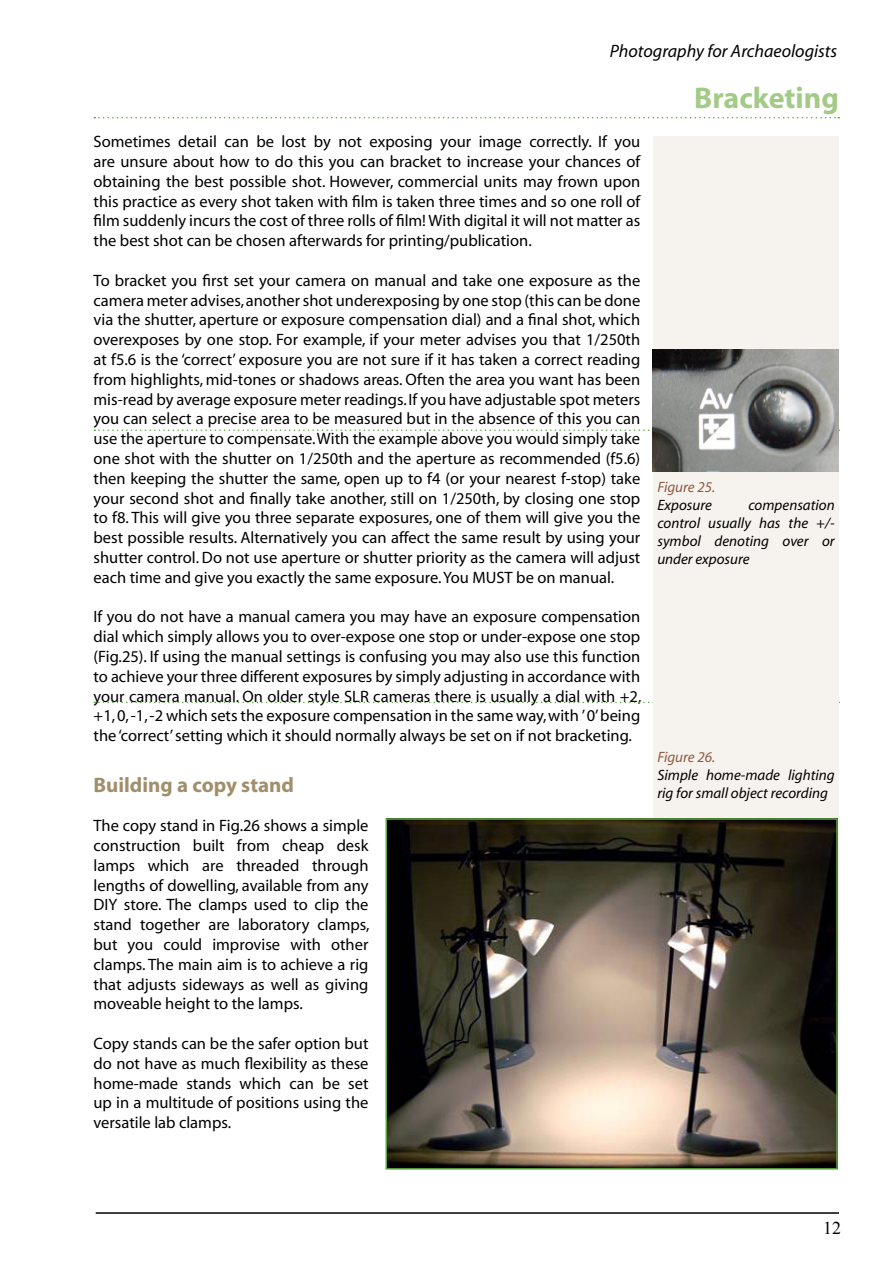
<style>
.page{position:relative;width:893px;height:1263px;background:#fff}
.page>*{position:absolute;margin:0;border:0;box-sizing:border-box;transform-origin:0 0}
.t1{font:700 30px "Myriad";color:#a3cb87}
.t2{font:700 21px "Myriad";color:#a18f6c}
.t3{font:italic 18px "Myriad";color:#000}
.t4{font:18px "Times New Roman";color:#000}
.t5{font:16.5px/19.8px "Myriad";color:#000;text-align:justify}
.t6{font:italic 15px/18px "Myriad";color:#000;text-align:justify}
.t7{font:italic 15px "Myriad";color:#8f5a43}
</style>
<div class="page">
<hr style="left:96px;top:1212px;width:743px;height:2px;background:#000">
<svg style="left:94px;top:117px;width:745px;height:1px"></svg>
<svg style="left:94px;top:429px;width:556px;height:2px"></svg>
<svg style="left:94px;top:702px;width:559px;height:1px"></svg>
<div style="left:653px;top:136px;width:186px;height:865px;background:#f6f3ee"></div>
<img style="left:652px;top:350px;width:187px;height:121px">
<img style="left:388px;top:821px;width:447px;height:345px">
<div style="left:385px;top:818px;width:453px;height:351px;border:2px solid #5fa841"></div>
<p class="t3" style="left:610px;top:42px;width:229px">Photography for Archaeologists</p>
<p class="t5" style="left:94px;top:132px;width:548px">Sometimes detail can be lost by not exposing your image correctly. If you are unsure about how to do this you can bracket to increase your chances of obtaining the best possible shot. However, commercial units may frown upon this practice as every shot taken with film is taken three times and so one roll of film suddenly incurs the cost of three rolls of film! With digital it will not matter as the best shot can be chosen afterwards for printing/publication.</p>
<p class="t5" style="left:94px;top:271px;width:548px">To bracket you first set your camera on manual and take one exposure as the camera meter advises, another shot underexposing by one stop (this can be done via the shutter, aperture or exposure compensation dial) and a final shot, which overexposes by one stop. For example, if your meter advises you that 1/250th at f5.6 is the ‘correct’ exposure you are not sure if it has taken a correct reading from highlights, mid-tones or shadows areas. Often the area you want has been mis-read by average exposure meter readings. If you have adjustable spot meters you can select a precise area to be measured but in the absence of this you can use the aperture to compensate. With the example above you would simply take one shot with the shutter on 1/250th and the aperture as recommended (f5.6) then keeping the shutter the same, open up to f4 (or your nearest f-stop) take your second shot and finally take another, still on 1/250th, by closing one stop to f8. This will give you three separate exposures, one of them will give you the best possible results. Alternatively you can affect the same result by using your shutter control. Do not use aperture or shutter priority as the camera will adjust each time and give you exactly the same exposure. You MUST be on manual.</p>
<p class="t5" style="left:94px;top:608px;width:549px">If you do not have a manual camera you may have an exposure compensation dial which simply allows you to over-expose one stop or under-expose one stop (Fig.25). If using the manual settings is confusing you may also use this function to achieve your three different exposures by simply adjusting in accordance with your camera manual. On older style SLR cameras there is usually a dial with +2, +1, 0, -1, -2 which sets the exposure compensation in the same way, with ’ 0’ being the ‘correct’ setting which it should normally always be set on if not bracketing.</p>
<p class="t2" style="left:94px;top:774px;width:202px">Building a copy stand</p>
<p class="t5" style="left:94px;top:816px;width:278px">The copy stand in Fig.26 shows a simple construction built from cheap desk lamps which are threaded through lengths of dowelling, available from any DIY store. The clamps used to clip the stand together are laboratory clamps, but you could improvise with other clamps. The main aim is to achieve a rig that adjusts sideways as well as giving moveable height to the lamps.</p>
<p class="t5" style="left:94px;top:1034px;width:276px">Copy stands can be the safer option but do not have as much flexibility as these home-made stands which can be set up in a multitude of positions using the versatile lab clamps.</p>
<p class="t1" style="left:694px;top:82px;width:146px">Bracketing</p>
<p class="t7" style="left:657px;top:479px;width:59px">Figure 25.</p>
<p class="t6" style="left:657px;top:496px;width:56px">Exposure</p>
<p class="t6" style="left:657px;top:496px;width:179px;text-indent:91px">compensation control usually has the +/- symbol denoting over or under exposure</p>
<p class="t7" style="left:657px;top:749px;width:59px">Figure 26.</p>
<p class="t6" style="left:657px;top:766px;width:179px">Simple home-made lighting rig for small object recording</p>
<p class="t4" style="left:823px;top:1216px;width:19px">12</p>
</div>
